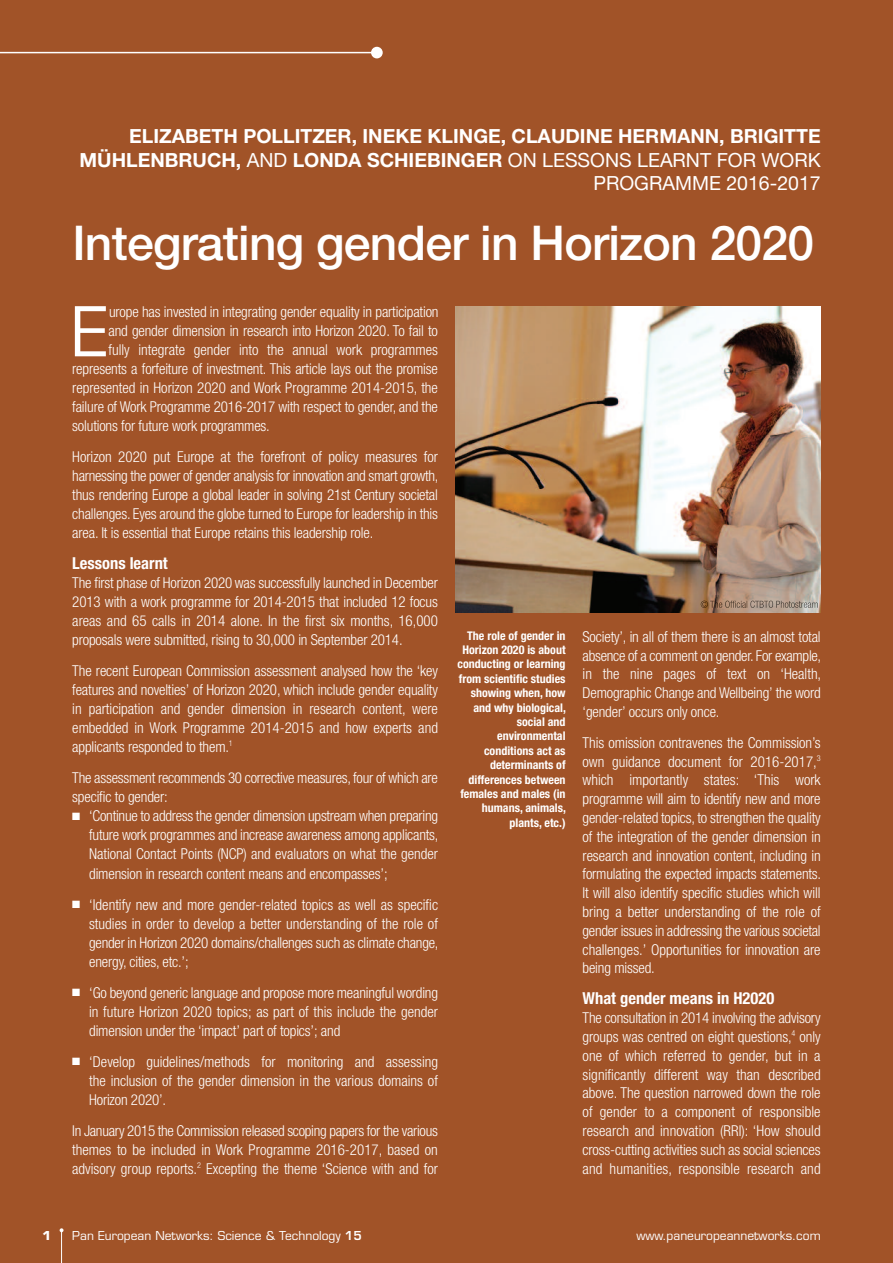
<style>
.page{position:relative;width:893px;height:1263px;background:#a15328}
.page>*{position:absolute;margin:0;border:0;box-sizing:border-box;transform-origin:0 0}
.t1{font:66.9px "Eurostile LT Std";color:#fff;scale:.96 1}
.t2{font:500 48px "Helvetica Neue LT Std";letter-spacing:-.015em;color:#fff}
.t3{font:700 19.5px/23.4px "Helvetica Neue LT Std";color:#fff;text-align:right}
.t4{font:700 condensed 16.5px "Helvetica Neue LT Std";color:#fff}
.t5{font:300 condensed 15px/18.8px "Helvetica Neue LT Std";letter-spacing:-.01em;color:#fff;text-align:justify}
.t6{font:700 condensed 12px/14.4px "Helvetica Neue LT Std";color:#fff;text-align:right}
.t7{font:12px "Eurostile LT Std";color:#fff}
.t8{font:700 12px "Eurostile LT Std";color:#fff}
.s1{font-weight:400}
.s2{font-weight:600}
</style>
<div class="page">
<hr style="left:61px;top:1230px;width:1px;height:33px;background:#fff">
<svg style="left:60px;top:1228px;width:4px;height:4px"></svg>
<hr style="left:0;top:52px;width:376px;height:1px;background:#fff">
<div style="left:371px;top:47px;width:12px;height:11px;background:#fff;border-radius:50%"></div>
<img style="left:455px;top:306px;width:366px;height:306px">
<img style="left:701px;top:601px;width:72px;height:7px">
<h3 class="t3" style="left:80px;top:126px;width:743px">ELIZABETH POLLITZER, INEKE KLINGE, CLAUDINE HERMANN, BRIGITTE<br>MÜHLENBRUCH, <span class="s1">AND</span> LONDA SCHIEBINGER <span class="s1">ON LESSONS LEARNT FOR WORK<br>PROGRAMME 2016-2017</span></h3>
<h2 class="t2" style="left:72px;top:225px;width:743px">Integrating gender in Horizon 2020</h2>
<h1 class="t1" style="left:72px;top:306px;width:39px">E</h1>
<p class="t5" style="left:109px;top:303px;width:331px">urope has invested in integrating gender equality in participation</p>
<p class="t5" style="left:108px;top:322px;width:331px">and gender dimension in research into Horizon 2020. To fail to</p>
<p class="t5" style="left:108px;top:341px;width:331px">fully integrate gender into the annual work programmes</p>
<p class="t5" style="left:72px;top:360px;width:367px">represents a forfeiture of investment. This article lays out the promise</p>
<p class="t5" style="left:72px;top:379px;width:367px">represented in Horizon 2020 and Work Programme 2014-2015, the</p>
<p class="t5" style="left:72px;top:398px;width:367px">failure of Work Programme 2016-2017 with respect to gender, and the</p>
<p class="t5" style="left:72px;top:417px;width:199px">solutions for future work programmes.</p>
<p class="t5" style="left:72px;top:448px;width:368px">Horizon 2020 put Europe at the forefront of policy measures for harnessing the power of gender analysis for innovation and smart growth, thus rendering Europe a global leader in solving 21st Century societal challenges. Eyes around the globe turned to Europe for leadership in this area. It is essential that Europe retains this leadership role.</p>
<p class="t4" style="left:72px;top:557px;width:97px">Lessons learnt</p>
<p class="t5" style="left:72px;top:575px;width:367px">The first phase of Horizon 2020 was successfully launched in December 2013 with a work programme for 2014-2015 that included 12 focus areas and 65 calls in 2014 alone. In the first six months, 16,000 proposals were submitted, rising to 30,000 in September 2014.</p>
<p class="t5" style="left:72px;top:663px;width:367px">The recent European Commission assessment analysed how the ‘key features and novelties’ of Horizon 2020, which include gender equality in participation and gender dimension in research content, were embedded in Work Programme 2014-2015 and how experts and applicants responded to them.<sup>1</sup></p>
<p class="t5" style="left:72px;top:770px;width:367px">The assessment recommends 30 corrective measures, four of which are specific to gender:</p>
<p class="t5" style="left:89px;top:808px;width:351px;text-indent:-17px">■ ‘Continue to address the gender dimension upstream when preparing future work programmes and increase awareness among applicants, National Contact Points (NCP) and evaluators on what the gender dimension in research content means and encompasses’;</p>
<p class="t5" style="left:89px;top:896px;width:351px;text-indent:-17px">■ ‘Identify new and more gender-related topics as well as specific studies in order to develop a better understanding of the role of gender in Horizon 2020 domains/challenges such as climate change, energy, cities, etc.’;</p>
<p class="t5" style="left:89px;top:984px;width:350px;text-indent:-17px">■ ‘Go beyond generic language and propose more meaningful wording in future Horizon 2020 topics; as part of this include the gender dimension under the ‘impact’ part of topics’; and</p>
<p class="t5" style="left:89px;top:1053px;width:350px;text-indent:-17px">■ ‘Develop guidelines/methods for monitoring and assessing the inclusion of the gender dimension in the various domains of Horizon 2020’.</p>
<p class="t5" style="left:72px;top:1122px;width:367px">In January 2015 the Commission released scoping papers for the various themes to be included in Work Programme 2016-2017, based on advisory group reports.<sup>2</sup> Excepting the theme ‘Science with and for</p>
<p class="t6" style="left:458px;top:629px;width:110px">The role of gender in<br>Horizon 2020 is about conducting or learning from scientific studies showing when, how and why biological, social and environmental conditions act as determinants of differences between females and males (in humans, animals, plants, etc.)</p>
<p class="t5" style="left:583px;top:628px;width:240px">Society’, in all of them there is an almost total absence of a comment on gender. For example, in the nine pages of text on ‘Health, Demographic Change and Wellbeing’ the word ‘gender’ occurs only once.</p>
<p class="t5" style="left:583px;top:734px;width:240px">This omission contravenes the Commission’s own guidance document for 2016-2017,<sup>3 </sup>which importantly states: ‘This work programme will aim to identify new and more gender-related topics, to strengthen the quality of the integration of the gender dimension in research and innovation content, including in formulating the expected impacts statements.<br>It will also identify specific studies which will bring a better understanding of the role of gender issues in addressing the various societal challenges.’ Opportunities for innovation are being missed.</p>
<p class="t4" style="left:583px;top:993px;width:193px">What gender means in H2020</p>
<p class="t5" style="left:583px;top:1010px;width:240px">The consultation in 2014 involving the advisory groups was centred on eight questions,<sup>4</sup> only one of which referred to gender, but in a significantly different way than described above. The question narrowed down the role of gender to a component of responsible research and innovation (RRI): ‘How should cross-cutting activities such as social sciences and humanities, responsible research and</p>
<p class="t8" style="left:42px;top:1231px;width:10px">1</p>
<p class="t7" style="left:72px;top:1231px;width:291px">Pan European Networks: Science &amp; Technology <span class="s2">15</span></p>
<p class="t7" style="left:636px;top:1231px;width:186px">www.paneuropeannetworks.com</p>
</div>
